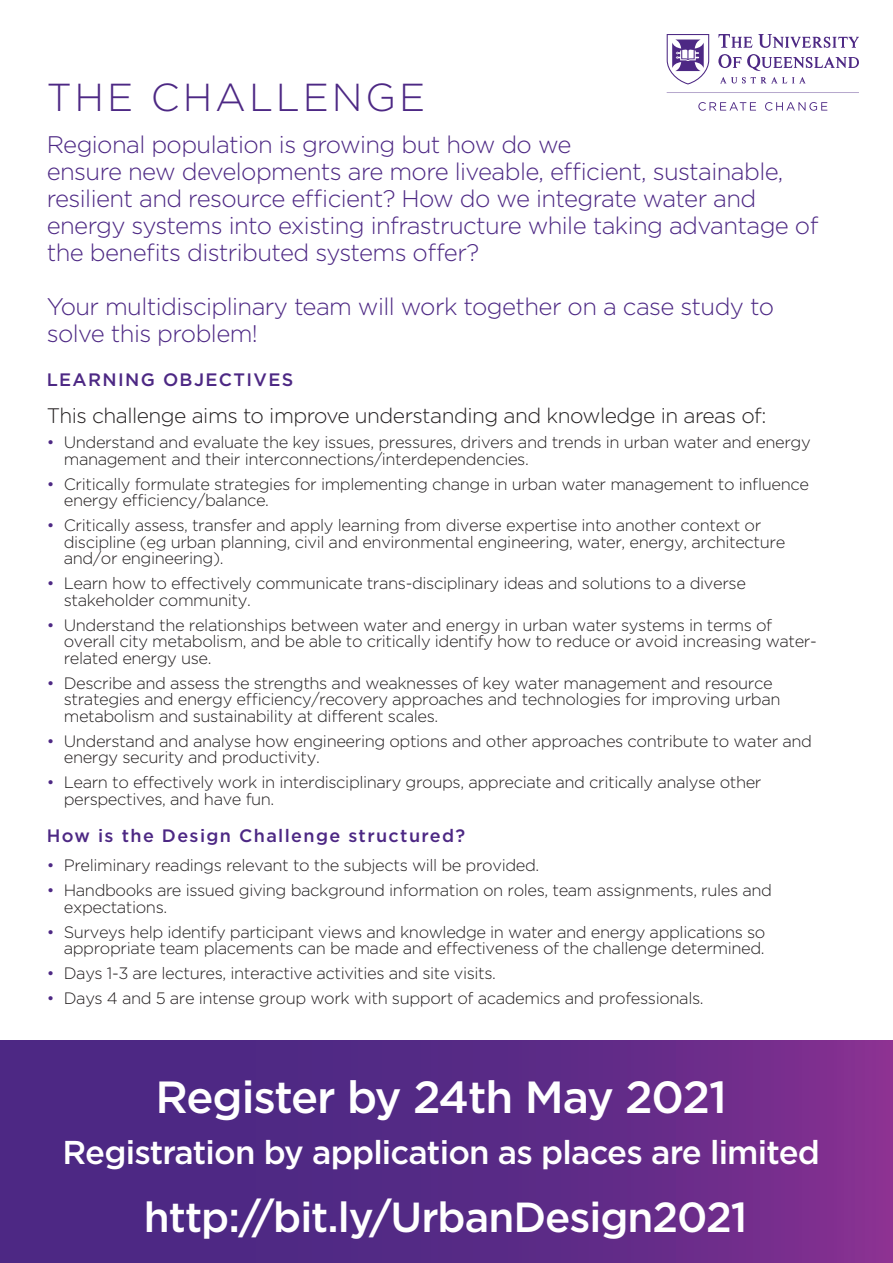
<style>
.page{position:relative;width:893px;height:1263px;background:#fff}
.page>*{position:absolute;margin:0;border:0;box-sizing:border-box;transform-origin:0 0}
.Headline_32_34pt{font:500 45px "Gotham";letter-spacing:-.025em;color:#fff}
.Headline{font:500 42px "Gotham";letter-spacing:-.025em;color:#fff}
.Headline_32_34pt-2{font:300 39px "Gotham";letter-spacing:.075em;color:#4d2884}
.Headline_32_34pt-3{font:500 33px "Gotham";letter-spacing:-.025em;color:#fff}
.Headline_32_34pt-4{font:300 24px/27px "Gotham";letter-spacing:-.025em;color:#4d2884}
.Intro_copy{font:300 21px "Gotham";letter-spacing:-.025em;color:#231f20}
.Body_heading{font:500 18px "Gotham";letter-spacing:.075em;color:#4d2884}
.t1{font:300 16.5px/16.5px "Gotham";letter-spacing:-.025em;color:#231f20}
.s1{color:#4d2884}
</style>
<div class="page">
<svg style="left:667px;top:34px;width:192px;height:77px"></svg>
<svg style="left:0;top:1041px;width:893px;height:222px;background:#5d2a87"></svg>
<p class="Headline_32_34pt-2" style="left:47px;top:72px;width:380px">THE CHALLENGE</p>
<p class="Headline_32_34pt-4" style="left:47px;top:130px;width:773px">Regional population is growing but how do we<br>ensure new developments are more liveable, efficient, sustainable, resilient and resource efficient? How do we integrate water and energy systems into existing infrastructure while taking advantage of the benefits distributed systems offer?</p>
<p class="Headline_32_34pt-4" style="left:47px;top:292px;width:729px">Your multidisciplinary team will work together on a case study to solve this problem!</p>
<p class="Body_heading" style="left:47px;top:368px;width:248px">LEARNING OBJECTIVES</p>
<p class="Intro_copy" style="left:47px;top:402px;width:721px">This challenge aims to improve understanding and knowledge in areas of:</p>
<p class="t1" style="left:64px;top:434px;width:748px;text-indent:-17px"><span class="s1">•</span> Understand and evaluate the key issues, pressures, drivers and trends in urban water and energy management and their interconnections/interdependencies.</p>
<p class="t1" style="left:64px;top:475px;width:747px;text-indent:-17px"><span class="s1">•</span> Critically formulate strategies for implementing change in urban water management to influence energy efficiency/balance.</p>
<p class="t1" style="left:64px;top:517px;width:723px;text-indent:-17px"><span class="s1">•</span> Critically assess, transfer and apply learning from diverse expertise into another context or discipline (eg urban planning, civil and environmental engineering, water, energy, architecture and/or engineering).</p>
<p class="t1" style="left:64px;top:575px;width:684px;text-indent:-17px"><span class="s1">•</span> Learn how to effectively communicate trans-disciplinary ideas and solutions to a diverse stakeholder community.</p>
<p class="t1" style="left:64px;top:616px;width:755px;text-indent:-17px"><span class="s1">•</span> Understand the relationships between water and energy in urban water systems in terms of overall city metabolism, and be able to critically identify how to reduce or avoid increasing water&shy;related energy use.</p>
<p class="t1" style="left:64px;top:674px;width:718px;text-indent:-17px"><span class="s1">•</span> Describe and assess the strengths and weaknesses of key water management and resource strategies and energy efficiency/recovery approaches and technologies for improving urban metabolism and sustainability at different scales.</p>
<p class="t1" style="left:64px;top:732px;width:750px;text-indent:-17px"><span class="s1">•</span> Understand and analyse how engineering options and other approaches contribute to water and energy security and productivity.</p>
<p class="t1" style="left:64px;top:774px;width:699px;text-indent:-17px"><span class="s1">•</span> Learn to effectively work in interdisciplinary groups, appreciate and critically analyse other perspectives, and have fun.</p>
<p class="Body_heading" style="left:47px;top:824px;width:420px">How is the Design Challenge structured?</p>
<p class="t1" style="left:47px;top:857px;width:494px"><span class="s1">•</span> Preliminary readings relevant to the subjects will be provided.</p>
<p class="t1" style="left:64px;top:882px;width:710px;text-indent:-17px"><span class="s1">•</span> Handbooks are issued giving background information on roles, team assignments, rules and expectations.</p>
<p class="t1" style="left:47px;top:923px;width:720px;text-align:right"><span class="s1">•</span> Surveys help identify participant views and knowledge in water and energy applications so appropriate team placements can be made and effectiveness of the challenge determined.</p>
<p class="t1" style="left:47px;top:965px;width:451px"><span class="s1">•</span> Days 1-3 are lectures, interactive activities and site visits.</p>
<p class="t1" style="left:47px;top:990px;width:658px"><span class="s1">•</span> Days 4 and 5 are intense group work with support of academics and professionals.</p>
<p class="Headline_32_34pt" style="left:156px;top:1068px;width:573px">Register by 24th May 2021</p>
<p class="Headline_32_34pt-3" style="left:63px;top:1131px;width:759px">Registration by application as places are limited</p>
<p class="Headline" style="left:144px;top:1189px;width:605px">http://bit.ly/UrbanDesign2021</p>
</div>
